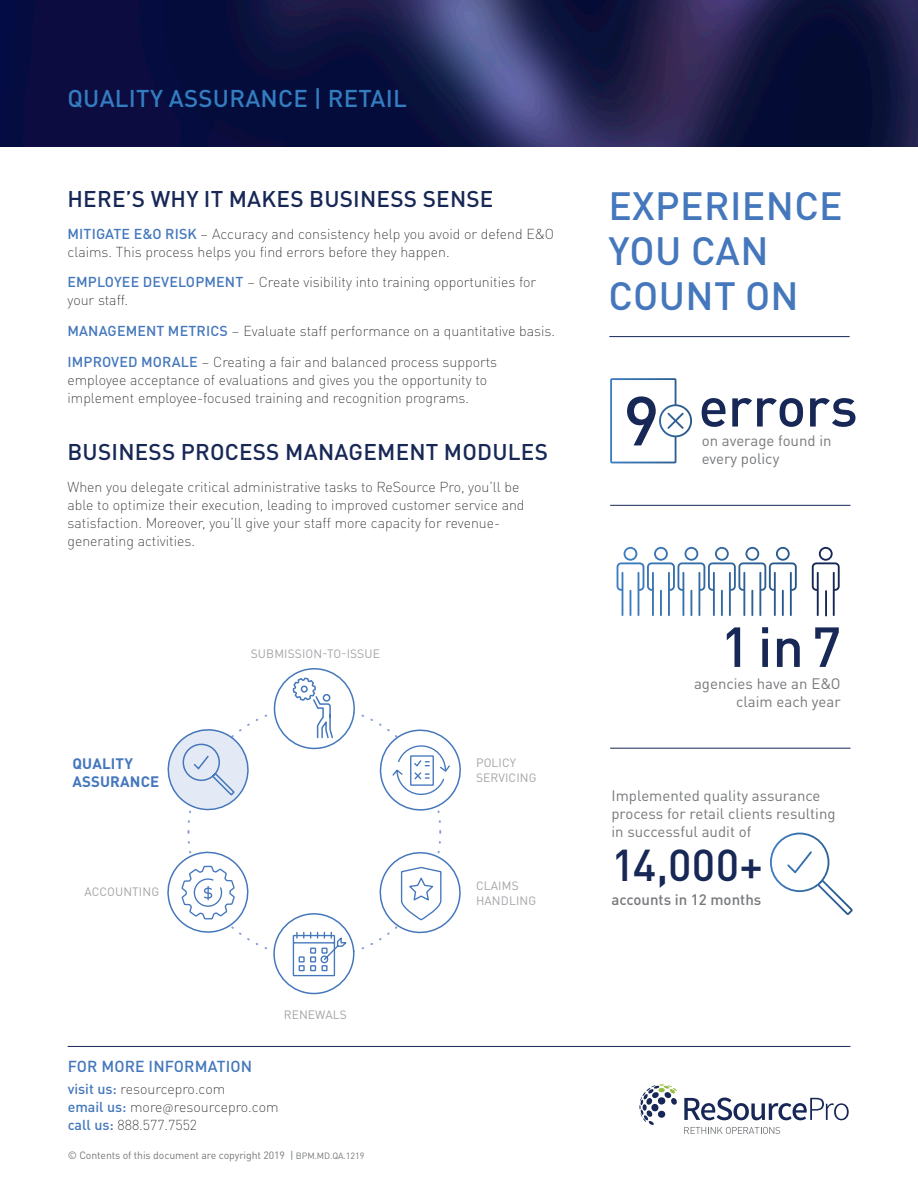
<style>
.page{position:relative;width:918px;height:1188px;background:#fff}
.page>*{position:absolute;margin:0;border:0;box-sizing:border-box;transform-origin:0 0}
.t1{font:500 68.25px "DINOT";color:#172756}
.t2{font:500 55.5px "DINOT";color:#172756}
.t3{font:500 44.1px "DINOT";color:#172756}
.t4{font:500 39px/45px "DINOT";letter-spacing:.01em;color:#4477bc}
.t5{font:500 24px "DINOT";letter-spacing:.01em;color:#337dc1}
.t6{font:500 22.5px "DINOT";letter-spacing:.01em;color:#172756}
.t7{font:500 15.75px "DINOT";letter-spacing:.01em;color:#4477bc}
.Body{font:15px/18px "DINOT";color:#76787b;text-align:right}
.Body-2{font:500 15px "DINOT";color:#76787b}
.Circle_Text_LARGE{font:700 15px/18px "DINOT";letter-spacing:.01em;color:#4477bc}
.Business_sense{font:300 expanded 14.25px/18px "DINOT";color:#231f20}
.Body-3{font:300 expanded 14.25px/18px "DINOT";color:#231f20}
.Circle_Text{font:12px/14.4px "DINOT";letter-spacing:.01em;color:#a3a4a8}
.Body-4{font:300 expanded 12px "DINOT";color:#231f20}
.Body-5{font:10.5px "DINOT";letter-spacing:-.01em;color:#76787b}
.Body-6{font:9px "DINOT";letter-spacing:-.01em;color:#76787b}
.s1{font-weight:500;font-stretch:normal;color:#4477bc}
</style>
<div class="page">
<img style="left:0;top:0;width:918px;height:146px">
<hr style="left:68px;top:1046px;width:783px;height:1px;background:#172756">
<hr style="left:609px;top:336px;width:241px;height:1px;background:#172756">
<hr style="left:610px;top:748px;width:241px;height:1px;background:#172756">
<hr style="left:610px;top:505px;width:241px;height:1px;background:#172756">
<svg style="left:684px;top:1098px;width:165px;height:22px"></svg>
<svg style="left:639px;top:1084px;width:38px;height:41px"></svg>
<svg style="left:684px;top:1127px;width:96px;height:7px"></svg>
<svg style="left:610px;top:378px;width:82px;height:85px"></svg>
<svg style="left:812px;top:547px;width:28px;height:69px"></svg>
<svg style="left:624px;top:547px;width:173px;height:69px"></svg>
<svg style="left:770px;top:833px;width:83px;height:82px"></svg>
<svg style="left:167px;top:841px;width:294px;height:136px"></svg>
<svg style="left:167px;top:668px;width:294px;height:155px"></svg>
<hr style="left:825px;top:590px;width:2px;height:26px;background:#172756">
<p class="t5" style="left:68px;top:79px;width:341px">QUALITY ASSURANCE | RETAIL</p>
<p class="t6" style="left:68px;top:182px;width:428px">HERE S’ WHY IT MAKES BUSINESS SENSE</p>
<p class="t4" style="left:608px;top:181px;width:236px">EXPERIENCE<br>YOU CAN<br>COUNT ON</p>
<p class="Business_sense" style="left:68px;top:224px;width:488px"><span class="s1">MITIGATE E&amp;O RISK</span> – Accuracy and consistency help you avoid or defend &amp;E O claims. This process helps you find errors before they happen.</p>
<p class="Business_sense" style="left:68px;top:272px;width:470px"><span class="s1">EMPLOYEE DEVELOPMENT</span> – Create visibility into training opportunities for your staff.</p>
<p class="Business_sense" style="left:68px;top:321px;width:489px"><span class="s1">MANAGEMENT METRICS</span> – Evaluate staff performance on a quantitative basis.</p>
<p class="Business_sense" style="left:68px;top:352px;width:431px"><span class="s1">IMPROVED MORALE</span> – Creating a fair and balanced process supports employee acceptance of evaluations and gives you the opportunity to implement employee-focused training and recognition programs.</p>
<p class="t1" style="left:623px;top:368px;width:38px">9</p>
<p class="t2" style="left:699px;top:364px;width:161px">errors</p>
<p class="Body" style="left:702px;top:430px;width:131px">on average found in</p>
<p class="t6" style="left:68px;top:435px;width:482px">BUSINESS PROCESS MANAGEMENT MODULES</p>
<p class="Body" style="left:702px;top:448px;width:79px">every policy</p>
<p class="Body-3" style="left:68px;top:477px;width:459px">When you delegate critical administrative tasks to ReSource Pro, you l l’ be able to optimize their execution, leading to improved customer service and</p>
<p class="Body-3" style="left:68px;top:531px;width:129px">generating activities.</p>
<p class="Body-3" style="left:68px;top:513px;width:434px">satisfaction. Moreover, you l l’ give your staff more capacity for revenue-</p>
<p class="Circle_Text_LARGE" style="left:72px;top:754px;width:88px">QUALITY<br>ASSURANCE</p>
<p class="Circle_Text" style="left:84px;top:884px;width:76px">ACCOUNTING</p>
<p class="Circle_Text" style="left:251px;top:645px;width:131px">SUBMISSION-TO-ISSUE</p>
<p class="Circle_Text" style="left:284px;top:1007px;width:65px">RENEWALS</p>
<p class="t7" style="left:68px;top:1054px;width:186px">FOR MORE INFORMATION</p>
<p class="Body-3" style="left:174px;top:1079px;width:106px;text-indent:-106px"><span class="s1">visit us:</span> resourcepro.com resourcepro.com</p>
<p class="Body-3" style="left:68px;top:1097px;width:131px"><span class="s1">email us:</span> more<br><span class="s1">call us:</span> 888.577.7552</p>
<p class="Body-4" style="left:163px;top:1099px;width:13px">@</p>
<p class="Body-5" style="left:290px;top:1147px;width:5px">|</p>
<p class="Body-5" style="left:68px;top:1147px;width:219px">© Contents of this document are copyright 2019</p>
<p class="Body-6" style="left:296px;top:1149px;width:70px">BPM.MD.QA.1219</p>
<p class="Circle_Text" style="left:476px;top:755px;width:62px">POLICY<br>SERVICING</p>
<p class="Circle_Text" style="left:476px;top:878px;width:62px">CLAIMS<br>HANDLING</p>
<p class="t2" style="left:720px;top:604px;width:122px">1in7</p>
<p class="Body" style="left:694px;top:673px;width:148px">agencies have an E&amp;O claim each year</p>
<p class="Body" style="left:611px;top:786px;width:226px;text-align:left">Implemented quality assurance process for retail clients resulting in successful audit of</p>
<p class="t3" style="left:611px;top:831px;width:153px">14,000+</p>
<p class="Body-2" style="left:611px;top:888px;width:151px">accounts in 12 months</p>
</div>
